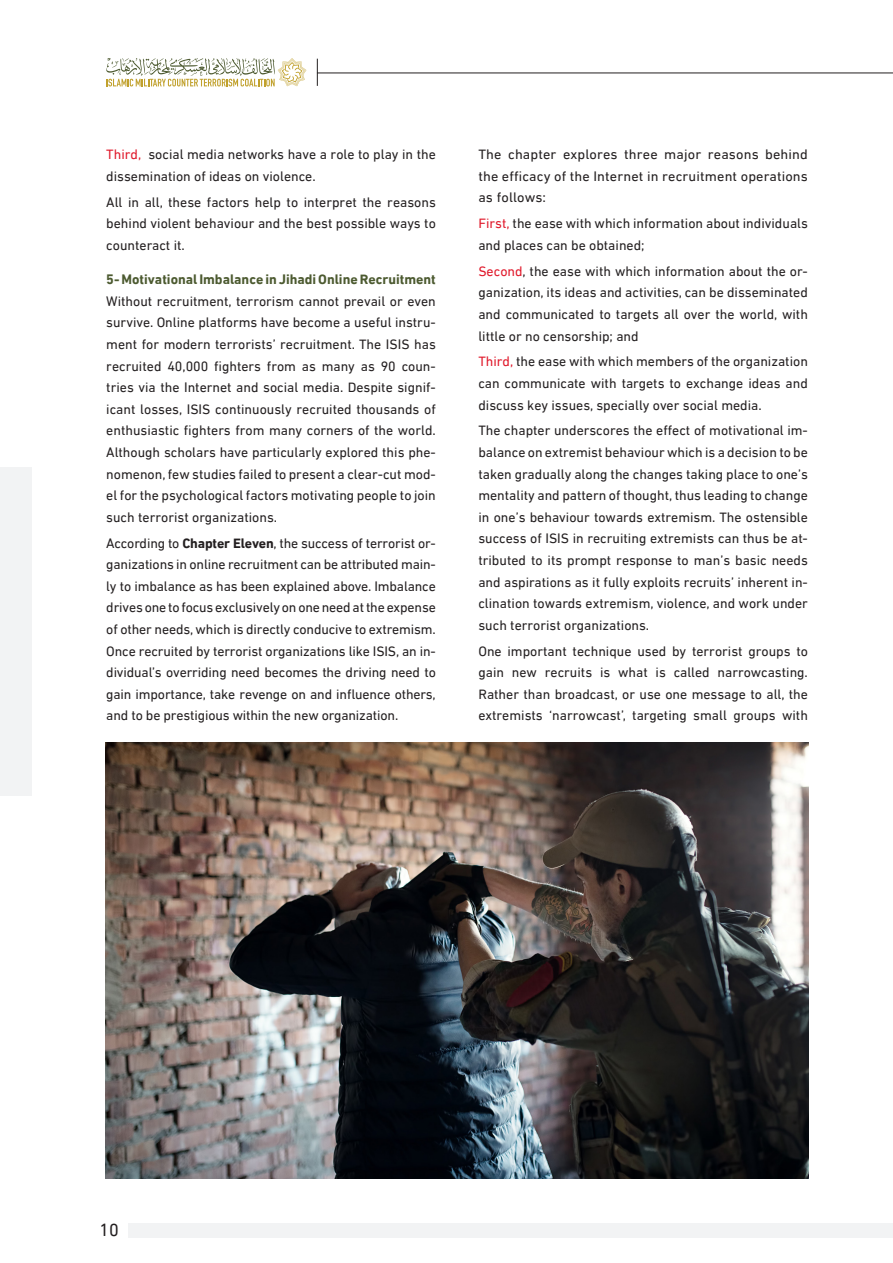
<style>
.page{position:relative;width:893px;height:1263px;background:#fff}
.page>*{position:absolute;margin:0;border:0;box-sizing:border-box;transform-origin:0 0}
.t1{font:18px "DIN Next LTW23";color:#231f20}
.t2{font:13.95px/21.6px "DIN Next LTW23";color:#231f20;text-align:justify}
.t3{font:13.95px "DIN Next LTW23 Bold 2";color:#4c5a30}
.s1{color:#e0192b}
.s2{font-weight:700}
</style>
<div class="page">
<svg style="left:106px;top:58px;width:200px;height:28px"></svg>
<hr style="left:317px;top:73px;width:576px;height:1px;background:#231f20">
<svg style="left:317px;top:59px;width:1px;height:27px"></svg>
<div style="left:0;top:467px;width:32px;height:328px;background:#f2f3f4"></div>
<div style="left:128px;top:1223px;width:765px;height:15px;background:#f2f3f4"></div>
<img style="left:106px;top:742px;width:702px;height:436px">
<p class="t2" style="left:106px;top:144px;width:331px"><span class="s1">Third,</span> social media networks have a role to play in the dissemination of ideas on violence.</p>
<p class="t2" style="left:106px;top:191px;width:331px">All in all, these factors help to interpret the reasons behind violent behaviour and the best possible ways to counteract it.</p>
<p class="t3" style="left:106px;top:271px;width:331px">5- Motivational Imbalance in Jihadi Online Recruitment</p>
<p class="t2" style="left:106px;top:290px;width:331px">Without recruitment, terrorism cannot prevail or even survive. Online platforms have become a useful instru&shy;ment for modern terrorists’ recruitment. The ISIS has recruited 40,000 fighters from as many as 90 coun&shy;tries via the Internet and social media. Despite signif&shy;icant losses, ISIS continuously recruited thousands of enthusiastic fighters from many corners of the world.<br>Although scholars have particularly explored this phe&shy;nomenon, few studies failed to present a clear-cut mod&shy;el for the psychological factors motivating people to join such terrorist organizations.</p>
<p class="t2" style="left:106px;top:532px;width:331px">According to <span class="s2">Chapter Eleven</span>, the success of terrorist or&shy;ganizations in online recruitment can be attributed main&shy;ly to imbalance as has been explained above. Imbalance drives one to focus exclusively on one need at the expense of other needs, which is directly conducive to extremism.<br>Once recruited by terrorist organizations like ISIS, an in&shy;dividual’s overriding need becomes the driving need to gain importance, take revenge on and influence others, and to be prestigious within the new organization.</p>
<p class="t2" style="left:478px;top:144px;width:331px">The chapter explores three major reasons behind the efficacy of the Internet in recruitment operations as follows:</p>
<p class="t2" style="left:478px;top:213px;width:331px"><span class="s1">First,</span> the ease with which information about individuals and places can be obtained;</p>
<p class="t2" style="left:478px;top:260px;width:331px"><span class="s1">Second</span>, the ease with which information about the or&shy;ganization, its ideas and activities, can be disseminated and communicated to targets all over the world, with little or no censorship; and</p>
<p class="t2" style="left:478px;top:351px;width:331px"><span class="s1">Third,</span> the ease with which members of the organization can communicate with targets to exchange ideas and discuss key issues, specially over social media.</p>
<p class="t2" style="left:478px;top:420px;width:331px">The chapter underscores the effect of motivational im&shy;balance on extremist behaviour which is a decision to be taken gradually along the changes taking place to one’s mentality and pattern of thought, thus leading to change in one’s behaviour towards extremism. The ostensible success of ISIS in recruiting extremists can thus be at&shy;tributed to its prompt response to man’s basic needs and aspirations as it fully exploits recruits’ inherent in&shy;clination towards extremism, violence, and work under such terrorist organizations.</p>
<p class="t2" style="left:478px;top:640px;width:331px">One important technique used by terrorist groups to gain new recruits is what is called narrowcasting.<br>Rather than broadcast, or use one message to all, the extremists ‘narrowcast’, targeting small groups with</p>
<p class="t1" style="left:99px;top:1219px;width:21px">10</p>
</div>
